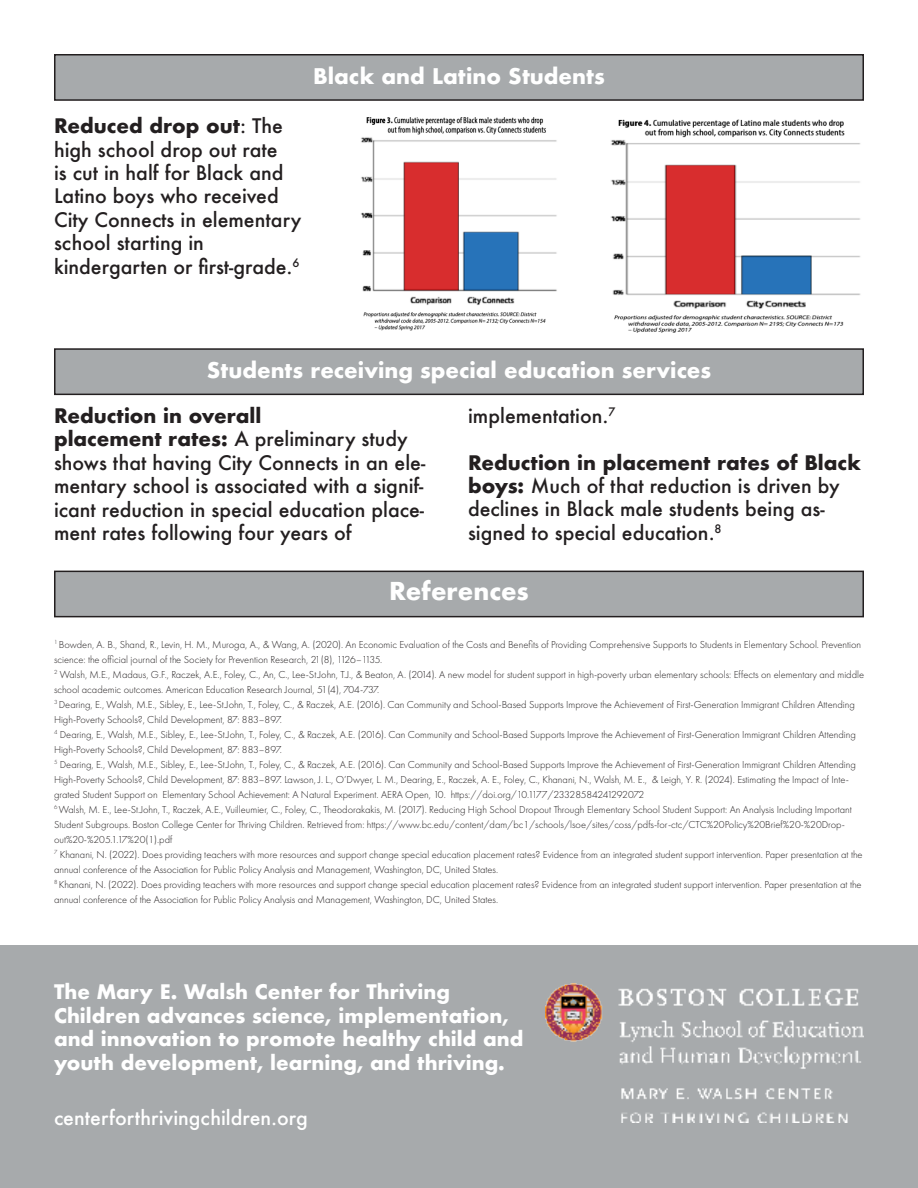
<style>
.page{position:relative;width:918px;height:1188px;background:#fff}
.page>*{position:absolute;margin:0;border:0;box-sizing:border-box;transform-origin:0 0}
.t1{font:700 24px "Futura";color:#fff}
.t2{font:700 21px "Futura";color:#fff}
.t3{font:500 19.5px/23.4px "Futura";color:#231f20}
.t4{font:700 19.5px/23.4px "Futura";color:#fff}
.t5{font:500 19.5px "Futura";color:#fff}
.t6{font:700 19.5px "Futura";color:#231f20}
.Footnotes{font:300 10.5px/15px "Futura PT";color:#231f20}
.s1{font-weight:700}
</style>
<div class="page">
<div style="left:0;top:945px;width:918px;height:243px;background:#a7aaac"></div>
<div style="left:55px;top:571px;width:808px;height:46px;background:#a7aaac"></div>
<div style="left:54px;top:571px;width:810px;height:46px;border:2px solid #231f20"></div>
<div style="left:55px;top:55px;width:808px;height:45px;background:#a7aaac"></div>
<div style="left:54px;top:54px;width:810px;height:47px;border:2px solid #231f20"></div>
<div style="left:55px;top:349px;width:808px;height:45px;background:#a7aaac"></div>
<div style="left:54px;top:348px;width:810px;height:47px;border:2px solid #231f20"></div>
<img style="left:361px;top:117px;width:196px;height:214px">
<img style="left:610px;top:119px;width:251px;height:214px">
<p class="t3" style="left:54px;top:114px;width:249px"><span class="s1">Reduced drop out</span>: The high school drop out rate<br>is cut in half for Black and<br>Latino boys who received<br>City Connects in elementary school starting in</p>
<p class="t3" style="left:54px;top:254px;width:247px">kindergarten or first-grade.<sup>6</sup></p>
<p class="t2" style="left:313px;top:61px;width:293px">Black and Latino Students</p>
<p class="t2" style="left:207px;top:355px;width:506px">Students receiving special education services</p>
<p class="t6" style="left:54px;top:402px;width:209px">Reduction in overall</p>
<p class="t3" style="left:54px;top:427px;width:373px"><span class="s1">placement rates:</span> A preliminary study shows that having City Connects in an ele&shy;mentary school is associated with a signif&shy;icant reduction in special education place&shy;ment rates following four years of</p>
<p class="t3" style="left:468px;top:404px;width:149px">implementation.<sup>7</sup></p>
<p class="t3" style="left:468px;top:450px;width:395px"><span class="s1">Reduction in placement rates of Black boys:</span> Much of that reduction is driven by declines in Black male students being as&shy;signed to special education.<sup>8</sup></p>
<p class="t1" style="left:389px;top:574px;width:141px">References</p>
<p class="Footnotes" style="left:54px;top:637px;width:809px"><sup>1</sup> Bowden, A. B., Shand, R., Levin, H. M., Muroga, A., &amp; Wang, A. (2020). An Economic Evaluation of the Costs and Benefits of Providing Comprehensive Supports to Students in Elementary School. Prevention science: the official journal of the Society for Prevention Research, 21(8), 1126–1135.</p>
<p class="Footnotes" style="left:54px;top:667px;width:812px"><sup>2</sup> Walsh, M.E., Madaus, G.F., Raczek, A.E., Foley, C., An, C., Lee-St.John, T.J., &amp; Beaton, A. (2014). A new model for student support in high-poverty urban elementary schools: Effects on elementary and middle school academic outcomes. American Education Research Journal, 51(4), 704-737.</p>
<p class="Footnotes" style="left:54px;top:697px;width:802px"><sup>3</sup> Dearing, E., Walsh, M.E., Sibley, E., Lee-St.John, T., Foley, C., &amp; Raczek, A.E. (2016). Can Community and School-Based Supports Improve the Achievement of First-Generation Immigrant Children Attending<br>High-Poverty Schools?, Child Development, 87: 883–897.</p>
<p class="Footnotes" style="left:54px;top:727px;width:803px"><sup>4</sup> Dearing, E., Walsh, M.E., Sibley, E., Lee-St.John, T., Foley, C., &amp; Raczek, A.E. (2016). Can Community and School-Based Supports Improve the Achievement of First-Generation Immigrant Children Attending<br>High-Poverty Schools?, Child Development, 87: 883–897.</p>
<p class="Footnotes" style="left:54px;top:757px;width:803px"><sup>5</sup> Dearing, E., Walsh, M.E., Sibley, E., Lee-St.John, T., Foley, C., &amp; Raczek, A.E. (2016). Can Community and School-Based Supports Improve the Achievement of First-Generation Immigrant Children Attending<br>High-Poverty Schools?, Child Development, 87: 883–897. Lawson, J. L., O’Dwyer, L. M., Dearing, E., Raczek, A. E., Foley, C., Khanani, N., Walsh, M. E., &amp; Leigh, Y. R. (2024). Estimating the Impact of Inte&shy;grated Student Support on Elementary School Achievement: A Natural Experiment. AERA Open, 10. https://doi.org/10.1177/23328584241292072</p>
<p class="Footnotes" style="left:54px;top:802px;width:799px"><sup>6</sup> Walsh, M. E., Lee-St.John, T., Raczek, A.E., Vuilleumier, C., Foley, C., Theodorakakis, M. (2017). Reducing High School Dropout Through Elementary School Student Support: An Analysis Including Important<br>Student Subgroups. Boston College Center for Thriving Children. Retrieved from: https://www.bc.edu/content/dam/bc1/schools/lsoe/sites/coss/pdfs-for-ctc/CTC%20Policy%20Brief%20-%20Drop&shy;out%20-%205.1.17%20(1).pdf</p>
<p class="Footnotes" style="left:54px;top:847px;width:810px"><sup>7</sup> Khanani, N. (2022). Does providing teachers with more resources and support change special education placement rates? Evidence from an integrated student support intervention. Paper presentation at the annual conference of the Association for Public Policy Analysis and Management, Washington, DC, United States.</p>
<p class="Footnotes" style="left:54px;top:877px;width:809px"><sup>8</sup> Khanani, N. (2022). Does providing teachers with more resources and support change special education placement rates? Evidence from an integrated student support intervention. Paper presentation at the annual conference of the Association for Public Policy Analysis and Management, Washington, DC, United States.</p>
<p class="t4" style="left:54px;top:980px;width:398px">The Mary E. Walsh Center for Thriving</p>
<p class="t4" style="left:54px;top:1004px;width:471px">Children advances science, implementation, and innovation to promote healthy child and youth development, learning, and thriving.</p>
<p class="t5" style="left:54px;top:1104px;width:255px">centerforthrivingchildren.org</p>
</div>
